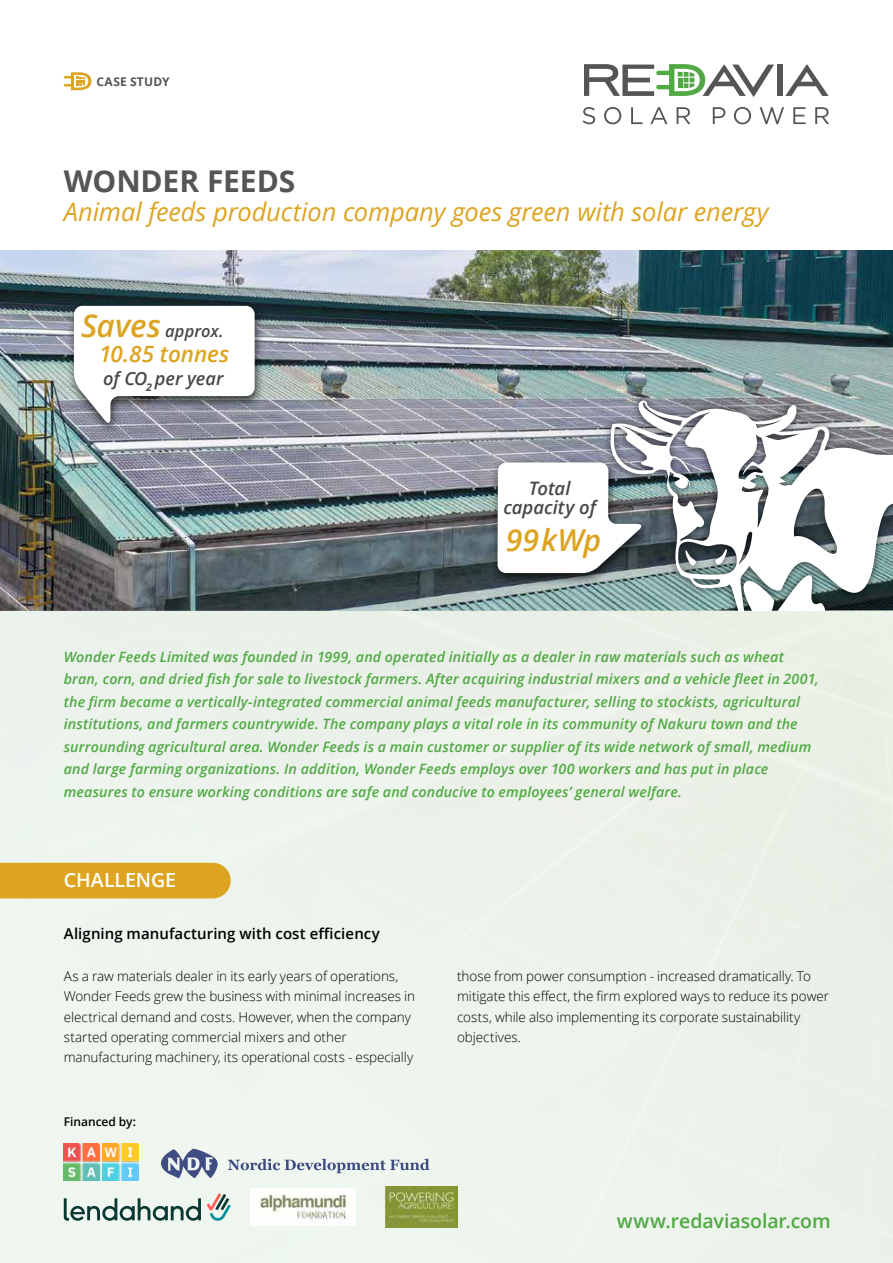
<style>
.page{position:relative;width:893px;height:1263px;background:#fff}
.page>*{position:absolute;margin:0;border:0;box-sizing:border-box;transform-origin:0 0}
.t1{font:italic 600 30.15px "Open Sans";letter-spacing:.005em;color:#dda421}
.t2{font:700 30px "Open Sans";letter-spacing:-.005em;color:#555}
.t3{font:italic 25.5px "Open Sans";letter-spacing:-.005em;color:#dda421}
.t4{font:italic 600 22.5px "Open Sans";letter-spacing:-.005em;color:#dda421}
.t5{font:600 19.5px "Open Sans";letter-spacing:-.005em;color:#50a943}
.t6{font:600 19.5px "Open Sans";letter-spacing:-.005em;color:#fff}
.t7{font:italic 600 18.45px/18.5px "Open Sans";color:#484848;text-align:center}
.t8{font:italic 600 18.15px "Open Sans";letter-spacing:-.005em;color:#484848}
.t9{font:italic 600 16.5px "Open Sans";letter-spacing:.005em;color:#484848}
.t10{font:600 15px "Open Sans";letter-spacing:.005em;color:#000}
.t11{font:italic 600 14.25px/22.5px "Open Sans";letter-spacing:.01em;color:#50a943}
.t12{font:300 13.5px/20.2px "Open Sans";letter-spacing:-.005em;color:#000}
.t13{font:600 12px "Open Sans";color:#000}
.t14{font:700 12px "Open Sans";letter-spacing:.025em;color:#555}
.s1{font-size:31.5px;color:#dda421}
</style>
<div class="page">
<img style="left:0;top:251px;width:893px;height:359px">
<div style="left:0;top:610px;width:893px;height:653px;background:#edf3eb"></div>
<svg style="left:64px;top:72px;width:27px;height:18px"></svg>
<div style="left:0;top:863px;width:231px;height:35px;background:#dda421"></div>
<div style="left:777px;top:65px;width:5px;height:31px;background:#555"></div>
<svg style="left:785px;top:65px;width:43px;height:31px"></svg>
<svg style="left:584px;top:64px;width:190px;height:33px"></svg>
<svg style="left:583px;top:107px;width:12px;height:17px"></svg>
<svg style="left:604px;top:107px;width:17px;height:17px"></svg>
<svg style="left:631px;top:107px;width:11px;height:17px"></svg>
<svg style="left:650px;top:107px;width:17px;height:17px"></svg>
<svg style="left:677px;top:107px;width:13px;height:17px"></svg>
<svg style="left:713px;top:107px;width:12px;height:17px"></svg>
<svg style="left:734px;top:107px;width:17px;height:17px"></svg>
<svg style="left:760px;top:107px;width:24px;height:17px"></svg>
<svg style="left:793px;top:107px;width:13px;height:17px"></svg>
<svg style="left:815px;top:107px;width:14px;height:17px"></svg>
<div style="left:66px;top:301px;width:199px;height:134px;background:#000;opacity:.75"></div>
<svg style="left:74px;top:306px;width:181px;height:118px"></svg>
<svg style="left:77px;top:537px;width:165px;height:1px"></svg>
<div style="left:490px;top:457px;width:161px;height:129px;background:#000;opacity:.75"></div>
<svg style="left:497px;top:462px;width:106px;height:111px"></svg>
<img style="left:64px;top:1144px;width:75px;height:36px">
<svg style="left:160px;top:1149px;width:60px;height:29px"></svg>
<svg style="left:228px;top:1159px;width:202px;height:14px"></svg>
<img style="left:251px;top:1188px;width:104px;height:38px">
<svg style="left:207px;top:1193px;width:24px;height:28px"></svg>
<svg style="left:64px;top:1198px;width:137px;height:23px"></svg>
<img style="left:386px;top:1186px;width:71px;height:41px">
<div style="left:603px;top:393px;width:290px;height:217px;background:#000;opacity:.75"></div>
<svg style="left:610px;top:400px;width:283px;height:210px"></svg>
<svg style="left:685px;top:550px;width:13px;height:17px"></svg>
<svg style="left:713px;top:549px;width:14px;height:17px"></svg>
<svg style="left:740px;top:579px;width:34px;height:31px"></svg>
<p class="t14" style="left:97px;top:73px;width:75px">CASE STUDY</p>
<h2 class="t2" style="left:64px;top:160px;width:233px">WONDER FEEDS</h2>
<h3 class="t3" style="left:64px;top:194px;width:706px">Animal feeds production company goes green with solar energy</h3>
<p class="t9" style="left:81px;top:319px;width:144px"><span class="s1">Saves</span> approx.</p>
<p class="t8" style="left:103px;top:366px;width:122px">of CO<sub>2</sub> per year</p>
<h3 class="t4" style="left:99px;top:339px;width:132px">10.85 tonnes</h3>
<p class="t7" style="left:503px;top:479px;width:94px">Total capacity of</p>
<h1 class="t1" style="left:506px;top:519px;width:97px">99kWp</h1>
<p class="t11" style="left:64px;top:645px;width:757px">Wonder Feeds Limited was founded in 1999, and operated initially as a dealer in raw materials such as wheat bran, corn, and dried fish for sale to livestock farmers. After acquiring industrial mixers and a vehicle fleet in 2001, the firm became a vertically-integrated commercial animal feeds manufacturer, selling to stockists, agricultural institutions, and farmers countrywide. The company plays a vital role in its community of Nakuru town and the surrounding agricultural area. Wonder Feeds is a main customer or supplier of its wide network of small, medium and large farming organizations. In addition, Wonder Feeds employs over 100 workers and has put in place measures to ensure working conditions are safe and conducive to employees’ general welfare.</p>
<h3 class="t6" style="left:64px;top:866px;width:114px">CHALLENGE</h3>
<p class="t10" style="left:64px;top:923px;width:318px">Aligning manufacturing with cost efficiency</p>
<p class="t12" style="left:64px;top:966px;width:353px">As a raw materials dealer in its early years of operations, Wonder Feeds grew the business with minimal increases in electrical demand and costs. However, when the company started operating commercial mixers and other manufacturing machinery, its operational costs - especially</p>
<p class="t12" style="left:457px;top:966px;width:373px">those from power consumption - increased dramatically. To mitigate this effect, the firm explored ways to reduce its power costs, while also implementing its corporate sustainability objectives.</p>
<p class="t13" style="left:64px;top:1113px;width:74px">Financed by:</p>
<h3 class="t5" style="left:617px;top:1207px;width:215px">www.redaviasolar.com</h3>
</div>
